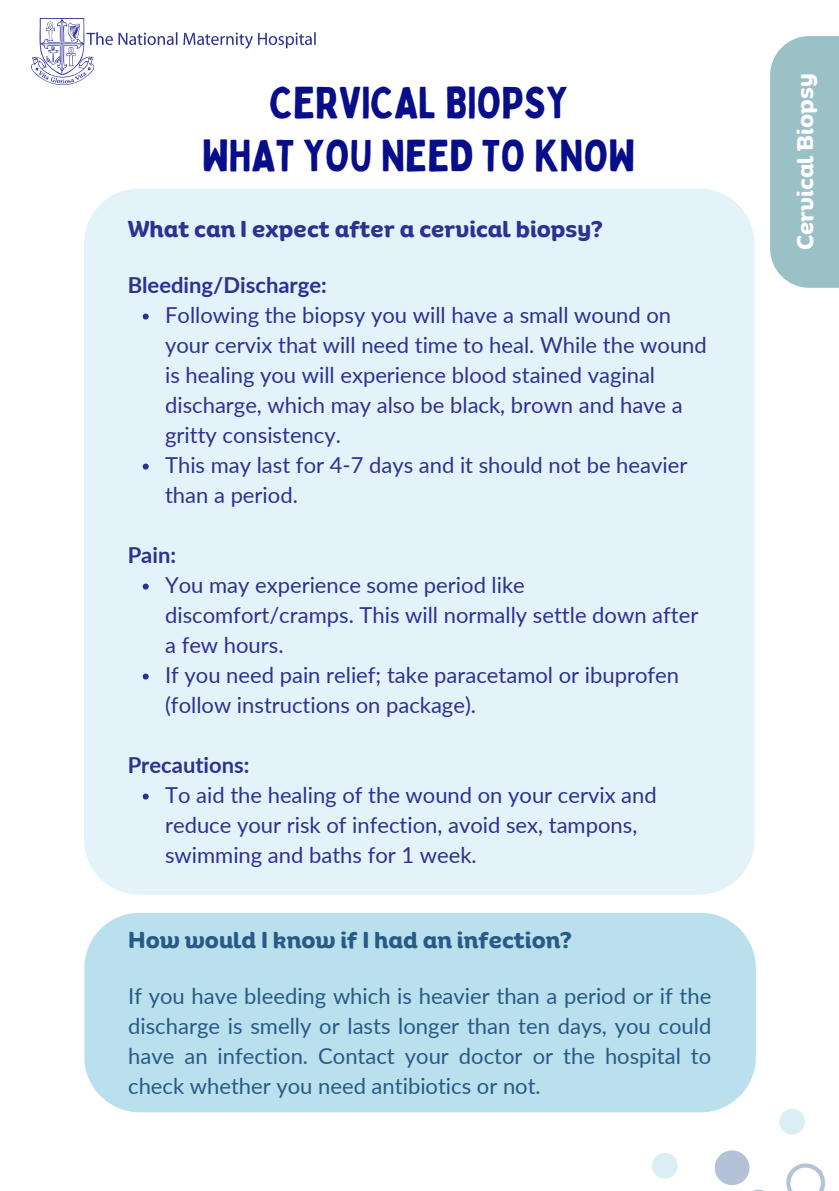
<style>
.page{position:relative;width:839px;height:1191px;background:#fff}
.page>*{position:absolute;margin:0;border:0;box-sizing:border-box;transform-origin:0 0}
.t1{font:44px/52.4px "Bobby Jones";color:#080d89;text-align:center}
.t2{font:22px/30px "Lato";color:#2e3192}
.t3{font:22px/30px "Lato";color:#295a87;text-align:justify}
.t4{font:700 22px "Lato";color:#2e3192}
.t5{font:700 22px "Binate Display";color:#2e3192}
.t6{font:700 22px "Binate Display";color:#295a87}
.t7{font:700 22px "Binate Display";color:#fff}
</style>
<div class="page">
<svg style="left:652px;top:1153px;width:26px;height:26px"></svg>
<svg style="left:714px;top:1109px;width:111px;height:82px"></svg>
<div style="left:84px;top:188px;width:670px;height:707px;background:#e4f3f9"></div>
<svg style="left:143px;top:314px;width:6px;height:6px"></svg>
<svg style="left:143px;top:464px;width:6px;height:6px"></svg>
<svg style="left:143px;top:584px;width:6px;height:6px"></svg>
<svg style="left:143px;top:674px;width:6px;height:6px"></svg>
<svg style="left:143px;top:794px;width:6px;height:6px"></svg>
<div style="left:84px;top:913px;width:671px;height:199px;background:#bae0ed"></div>
<img style="left:31px;top:18px;width:285px;height:66px">
<div style="left:770px;top:36px;width:68px;height:252px;background:#9ac1c6"></div>
<p class="t1" style="left:202px;top:76px;width:434px">CERVICAL BIOPSY<br>WHAT YOU NEED TO KNOW</p>
<h1 class="t5" style="left:128px;top:208px;width:476px">What can I expect after a cervical biopsy?</h1>
<h2 class="t4" style="left:128px;top:271px;width:201px">Bleeding/Discharge:</h2>
<h2 class="t2" style="left:165px;top:299px;width:543px">Following the biopsy you will have a small wound on your cervix that will need time to heal. While the wound is healing you will experience blood stained vaginal discharge, which may also be black, brown and have a gritty consistency.</h2>
<p class="t2" style="left:165px;top:449px;width:523px">This may last for 4-7 days and it should not be heavier than a period.</p>
<p class="t4" style="left:128px;top:541px;width:50px">Pain:</p>
<h2 class="t2" style="left:165px;top:569px;width:534px">You may experience some period like discomfort/cramps. This will normally settle down after a few hours.</h2>
<p class="t2" style="left:165px;top:659px;width:515px">If you need pain relief; take paracetamol or ibuprofen (follow instructions on package).</p>
<p class="t4" style="left:128px;top:751px;width:123px">Precautions:</p>
<h2 class="t2" style="left:165px;top:779px;width:493px">To aid the healing of the wound on your cervix and reduce your risk of infection, avoid sex, tampons, swimming and baths for 1 week.</h2>
<p class="t6" style="left:128px;top:919px;width:445px">How would I know if I had an infection?</p>
<h2 class="t3" style="left:128px;top:980px;width:584px">If you have bleeding which is heavier than a period or if the discharge is smelly or lasts longer than ten days, you could have an infection. Contact your doctor or the hospital to check whether you need antibiotics or not.</h2>
<p class="t7" style="left:784px;top:250px;width:178px;rotate:-90deg">Cervical Biopsy</p>
</div>
